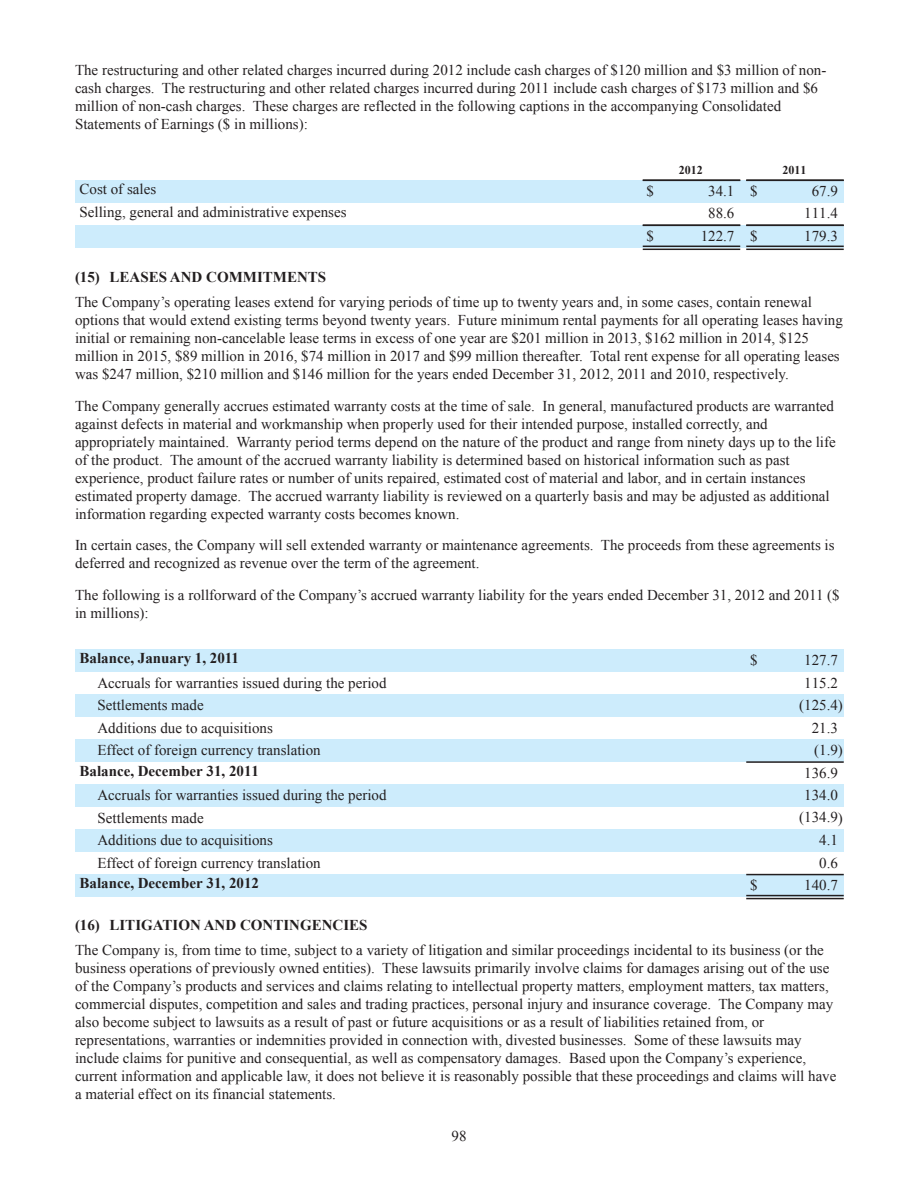
<style>
.page{position:relative;width:918px;height:1188px;background:#fff}
.page>*{position:absolute;margin:0;border:0;box-sizing:border-box;transform-origin:0 0}
.t1{font:15px/18px "Times New Roman";color:#231f20}
.t2{font:700 15px "Times New Roman";color:#231f20}
.t3{font:700 12px "Times New Roman";color:#231f20}
</style>
<div class="page">
<div style="left:76px;top:180px;width:768px;height:23px;background:#cdecfc"></div>
<div style="left:76px;top:225px;width:768px;height:23px;background:#cdecfc"></div>
<hr style="left:643px;top:180px;width:97px;height:1px;background:#231f20">
<hr style="left:746px;top:180px;width:98px;height:1px;background:#231f20">
<hr style="left:643px;top:225px;width:97px;height:1px;background:#231f20">
<hr style="left:643px;top:246px;width:97px;height:1px;background:#231f20">
<hr style="left:643px;top:249px;width:97px;height:1px;background:#231f20">
<hr style="left:746px;top:225px;width:98px;height:1px;background:#231f20">
<hr style="left:746px;top:246px;width:98px;height:1px;background:#231f20">
<hr style="left:746px;top:249px;width:98px;height:1px;background:#231f20">
<div style="left:76px;top:650px;width:768px;height:22px;background:#cdecfc"></div>
<div style="left:76px;top:695px;width:768px;height:22px;background:#cdecfc"></div>
<div style="left:76px;top:740px;width:768px;height:22px;background:#cdecfc"></div>
<div style="left:76px;top:785px;width:768px;height:22px;background:#cdecfc"></div>
<div style="left:76px;top:830px;width:768px;height:22px;background:#cdecfc"></div>
<div style="left:76px;top:875px;width:768px;height:22px;background:#cdecfc"></div>
<hr style="left:746px;top:761px;width:98px;height:2px;background:#231f20">
<hr style="left:746px;top:874px;width:98px;height:1px;background:#231f20">
<hr style="left:746px;top:895px;width:98px;height:1px;background:#231f20">
<hr style="left:746px;top:898px;width:98px;height:1px;background:#231f20">
<p class="t1" style="left:75px;top:61px;width:753px">The restructuring and other related charges incurred during 2012 include cash charges of $120 million and $3 million of non&shy;cash charges. The restructuring and other related charges incurred during 2011 include cash charges of $173 million and $6 million of non-cash charges. These charges are reflected in the following captions in the accompanying Consolidated Statements of Earnings ($ in millions):</p>
<p class="t3" style="left:679px;top:163px;width:25px">2012</p>
<p class="t3" style="left:783px;top:163px;width:25px">2011</p>
<p class="t1" style="left:80px;top:180px;width:78px">Cost of sales</p>
<p class="t1" style="left:647px;top:182px;width:9px">$</p>
<p class="t1" style="left:708px;top:182px;width:51px">34.1 $</p>
<p class="t1" style="left:812px;top:182px;width:28px">67.9</p>
<p class="t1" style="left:80px;top:203px;width:269px">Selling, general and administrative expenses</p>
<p class="t1" style="left:708px;top:204px;width:28px">88.6</p>
<p class="t1" style="left:804px;top:204px;width:35px">111.4</p>
<p class="t1" style="left:647px;top:227px;width:9px">$</p>
<p class="t1" style="left:701px;top:227px;width:58px">122.7 $</p>
<p class="t1" style="left:804px;top:227px;width:35px">179.3</p>
<p class="t2" style="left:75px;top:268px;width:253px">(15) LEASES AND COMMITMENTS</p>
<p class="t1" style="left:75px;top:293px;width:769px">The Company’s operating leases extend for varying periods of time up to twenty years and, in some cases, contain renewal options that would extend existing terms beyond twenty years. Future minimum rental payments for all operating leases having initial or remaining non-cancelable lease terms in excess of one year are $201 million in 2013, $162 million in 2014, $125 million in 2015, $89 million in 2016, $74 million in 2017 and $99 million thereafter. Total rent expense for all operating leases was $247 million, $210 million and $146 million for the years ended December 31, 2012, 2011 and 2010, respectively.</p>
<p class="t1" style="left:75px;top:397px;width:762px">The Company generally accrues estimated warranty costs at the time of sale. In general, manufactured products are warranted against defects in material and workmanship when properly used for their intended purpose, installed correctly, and appropriately maintained. Warranty period terms depend on the nature of the product and range from ninety days up to the life of the product. The amount of the accrued warranty liability is determined based on historical information such as past experience, product failure rates or number of units repaired, estimated cost of material and labor, and in certain instances estimated property damage. The accrued warranty liability is reviewed on a quarterly basis and may be adjusted as additional information regarding expected warranty costs becomes known.</p>
<p class="t1" style="left:75px;top:536px;width:761px">In certain cases, the Company will sell extended warranty or maintenance agreements. The proceeds from these agreements is deferred and recognized as revenue over the term of the agreement.</p>
<p class="t1" style="left:75px;top:586px;width:766px">The following is a rollforward of the Company’s accrued warranty liability for the years ended December 31, 2012 and 2011 ($ in millions):</p>
<p class="t2" style="left:80px;top:650px;width:161px">Balance, January 1, 2011</p>
<p class="t1" style="left:750px;top:651px;width:9px">$</p>
<p class="t1" style="left:804px;top:651px;width:35px">127.7</p>
<p class="t1" style="left:98px;top:674px;width:291px">Accruals for warranties issued during the period</p>
<p class="t1" style="left:804px;top:674px;width:35px">115.2</p>
<p class="t1" style="left:98px;top:696px;width:108px">Settlements made</p>
<p class="t1" style="left:799px;top:696px;width:45px">(125.4)</p>
<p class="t1" style="left:98px;top:719px;width:177px">Additions due to acquisitions</p>
<p class="t1" style="left:812px;top:719px;width:28px">21.3</p>
<p class="t1" style="left:98px;top:741px;width:225px">Effect of foreign currency translation</p>
<p class="t1" style="left:814px;top:741px;width:30px">(1.9)</p>
<p class="t2" style="left:80px;top:763px;width:181px">Balance, December 31, 2011</p>
<p class="t1" style="left:804px;top:764px;width:35px">136.9</p>
<p class="t1" style="left:98px;top:786px;width:291px">Accruals for warranties issued during the period</p>
<p class="t1" style="left:804px;top:786px;width:35px">134.0</p>
<p class="t1" style="left:98px;top:809px;width:108px">Settlements made</p>
<p class="t1" style="left:799px;top:808px;width:45px">(134.9)</p>
<p class="t1" style="left:97px;top:831px;width:177px">Additions due to acquisitions</p>
<p class="t1" style="left:819px;top:831px;width:20px">4.1</p>
<p class="t1" style="left:97px;top:854px;width:225px">Effect of foreign currency translation</p>
<p class="t1" style="left:819px;top:854px;width:20px">0.6</p>
<p class="t2" style="left:80px;top:875px;width:181px">Balance, December 31, 2012</p>
<p class="t1" style="left:750px;top:876px;width:9px">$</p>
<p class="t1" style="left:804px;top:876px;width:35px">140.7</p>
<p class="t2" style="left:75px;top:916px;width:294px">(16) LITIGATION AND CONTINGENCIES</p>
<p class="t1" style="left:75px;top:941px;width:763px">The Company is, from time to time, subject to a variety of litigation and similar proceedings incidental to its business (or the business operations of previously owned entities). These lawsuits primarily involve claims for damages arising out of the use of the Company’s products and services and claims relating to intellectual property matters, employment matters, tax matters, commercial disputes, competition and sales and trading practices, personal injury and insurance coverage. The Company may also become subject to lawsuits as a result of past or future acquisitions or as a result of liabilities retained from, or representations, warranties or indemnities provided in connection with, divested businesses. Some of these lawsuits may include claims for punitive and consequential, as well as compensatory damages. Based upon the Company’s experience, current information and applicable law, it does not believe it is reasonably possible that these proceedings and claims will have a material effect on its financial statements.</p>
<p class="t1" style="left:452px;top:1127px;width:16px">98</p>
</div>
